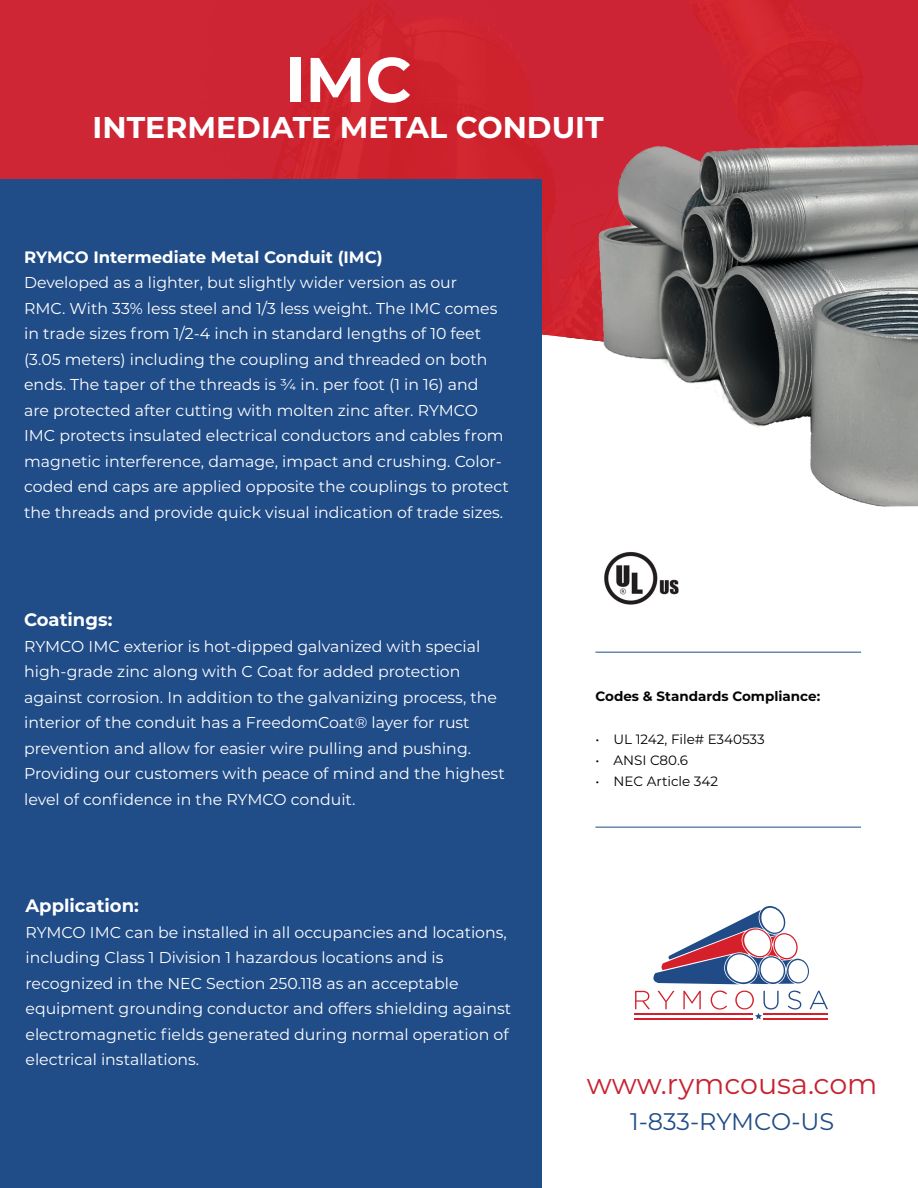
<style>
.page{position:relative;width:918px;height:1188px;background:#fff}
.page>*{position:absolute;margin:0;border:0;box-sizing:border-box;transform-origin:0 0}
.t1{font:700 63px "Montserrat";color:#fff}
.t2{font:700 30px "Montserrat";color:#fff}
.t3{font:28.5px "Montserrat";color:#c7222f}
.t4{font:24px "Montserrat";letter-spacing:-.01em;color:#204c88}
.t5{font:700 18px "Montserrat";color:#fff}
.t6{font:700 16.5px "Montserrat";color:#fff}
.t7{font:15.75px/25.5px "Montserrat";color:#fff}
.t8{font:13.5px "Montserrat";color:#000}
.t9{font:700 13.5px "Montserrat";color:#040503}
</style>
<div class="page">
<svg style="left:0;top:0;width:918px;height:381px;background:#cb2736"></svg>
<div style="left:0;top:180px;width:541px;height:1008px;background:#204c88"></div>
<img style="left:581px;top:30px;width:337px;height:477px">
<svg style="left:635px;top:991px;width:15px;height:18px"></svg>
<svg style="left:657px;top:991px;width:18px;height:18px"></svg>
<svg style="left:683px;top:991px;width:18px;height:18px"></svg>
<svg style="left:711px;top:990px;width:16px;height:20px"></svg>
<svg style="left:788px;top:991px;width:13px;height:19px"></svg>
<svg style="left:810px;top:991px;width:18px;height:18px"></svg>
<hr style="left:635px;top:1013px;width:118px;height:2px;background:#d5202b">
<hr style="left:635px;top:1018px;width:118px;height:1px;background:#d5202b">
<hr style="left:764px;top:1013px;width:64px;height:2px;background:#d5202b">
<hr style="left:764px;top:1018px;width:64px;height:1px;background:#d5202b">
<svg style="left:735px;top:990px;width:44px;height:29px"></svg>
<svg style="left:653px;top:906px;width:156px;height:78px"></svg>
<img style="left:604px;top:551px;width:75px;height:54px">
<hr style="left:595px;top:652px;width:266px;height:1px;background:#204c88">
<hr style="left:595px;top:827px;width:266px;height:1px;background:#204c88">
<h1 class="t1" style="left:285px;top:34px;width:129px">IMC</h1>
<h2 class="t2" style="left:93px;top:106px;width:513px">INTERMEDIATE METAL CONDUIT</h2>
<p class="t6" style="left:24px;top:245px;width:360px">RYMCO Intermediate Metal Conduit (IMC)</p>
<p class="t7" style="left:24px;top:269px;width:486px">Developed as a lighter, but slightly wider version as our<br>RMC. With 33% less steel and 1/3 less weight. The IMC comes in trade sizes from 1/2-4 inch in standard lengths of 10 feet (3.05 meters) including the coupling and threaded on both ends. The taper of the threads is ¾ in. per foot (1 in 16) and<br>are protected after cutting with molten zinc after. RYMCO IMC protects insulated electrical conductors and cables from magnetic interference, damage, impact and crushing. Color&shy;coded end caps are applied opposite the couplings to protect the threads and provide quick visual indication of trade sizes.</p>
<p class="t5" style="left:24px;top:607px;width:90px">Coatings:</p>
<p class="t7" style="left:24px;top:633px;width:482px">RYMCO IMC exterior is hot-dipped galvanized with special high-grade zinc along with C Coat for added protection against corrosion. In addition to the galvanizing process, the interior of the conduit has a FreedomCoat® layer for rust prevention and allow for easier wire pulling and pushing.<br>Providing our customers with peace of mind and the highest level of confidence in the RYMCO conduit.</p>
<p class="t5" style="left:26px;top:893px;width:115px">Application:</p>
<p class="t7" style="left:26px;top:919px;width:487px">RYMCO IMC can be installed in all occupancies and locations, including Class 1 Division 1 hazardous locations and is recognized in the NEC Section 250.118 as an acceptable equipment grounding conductor and offers shielding against electromagnetic fields generated during normal operation of electrical installations.</p>
<p class="t9" style="left:596px;top:686px;width:226px">Codes &amp; Standards Compliance:</p>
<p class="t8" style="left:595px;top:730px;width:171px">• UL 1242, File# E340533</p>
<p class="t8" style="left:595px;top:751px;width:94px">• ANSI C80.6</p>
<p class="t8" style="left:595px;top:772px;width:124px">• NEC Article 342</p>
<h3 class="t3" style="left:587px;top:1064px;width:292px">www.rymcousa.com</h3>
<h3 class="t4" style="left:630px;top:1105px;width:206px">1-833-RYMCO-US</h3>
</div>
